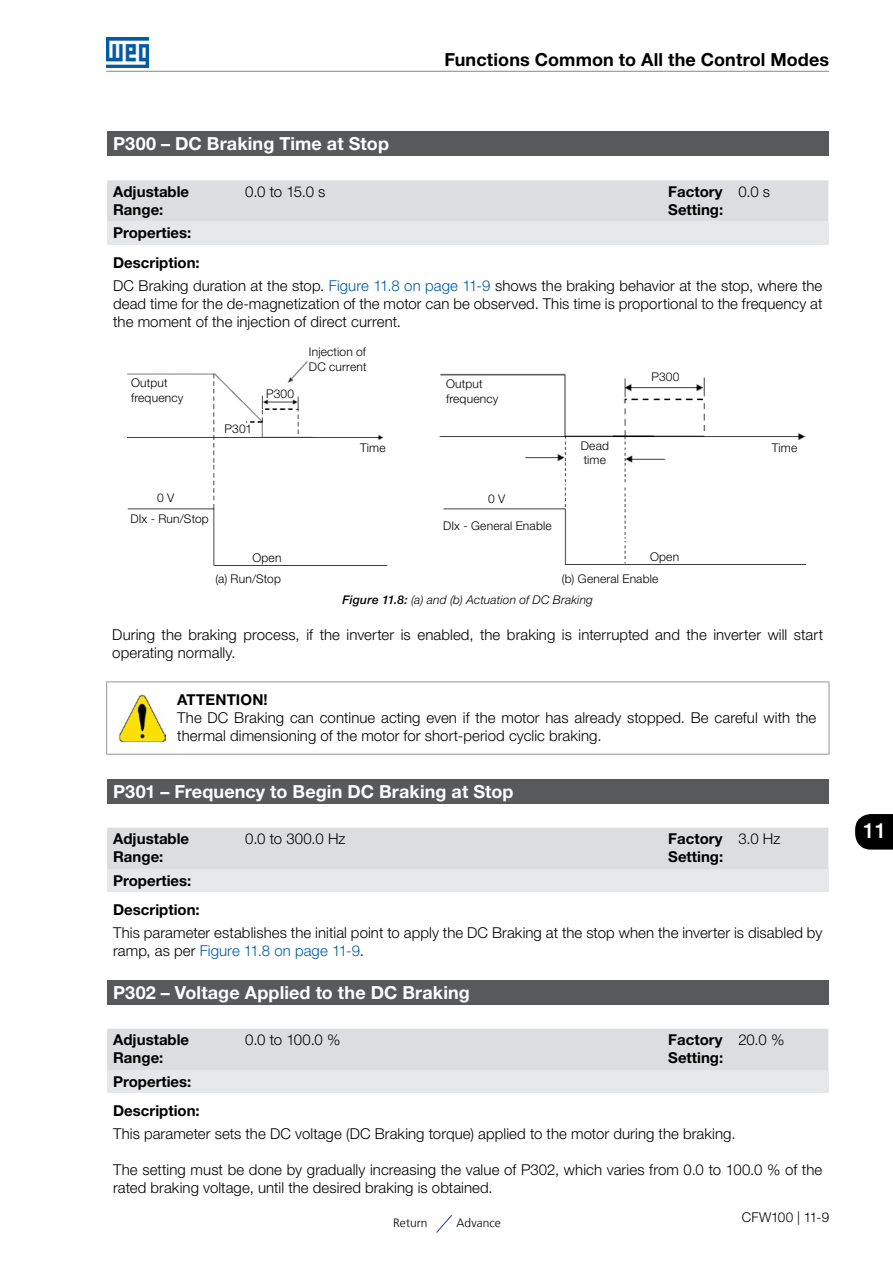
<style>
.page{position:relative;width:893px;height:1263px;background:#fff}
.page>*{position:absolute;margin:0;border:0;box-sizing:border-box;transform-origin:0 0}
.t1{font:500 21px "Helvetica Neue LT Pro";color:#fff}
._300_a_399{font:700 18px "Helvetica Neue LT Pro";letter-spacing:.005em;color:#fff}
.t2{font:700 18px "Helvetica Neue LT Pro";letter-spacing:.005em;color:#000}
.Descricao_Parametros{font:300 15px/18px "Helvetica Neue LT Pro";letter-spacing:.005em;color:#000}
.Faixa_de_Valores___P{font:700 15px "Helvetica Neue LT Pro";color:#000}
.Obs_Texto{font:300 15px/18px "Helvetica Neue LT Pro";letter-spacing:.005em;color:#000}
.Descricao_Parametros-2{font:300 15px "Helvetica Neue LT Pro";letter-spacing:.005em;color:#005da4}
.Obs{font:700 15px "Helvetica Neue LT Pro";letter-spacing:.01em;color:#000}
.t3{font:300 13.5px "Helvetica Neue LT Pro";letter-spacing:-.005em;color:#000}
.t4{font:300 12px/14.4px "Helvetica Neue LT Pro";letter-spacing:.015em;color:#000}
.t5{font:italic 300 12px "Helvetica Neue LT Pro";letter-spacing:.015em;color:#000}
.t6{font:300 12px "Frutiger LT";letter-spacing:.005em;color:#000}
.s1{color:#005da4}
.s2{font-weight:500}
.s3{color:#000}
</style>
<div class="page">
<hr style="left:106px;top:71px;width:723px;height:1px;background:#939598">
<img style="left:106px;top:38px;width:43px;height:29px">
<svg style="left:855px;top:814px;width:38px;height:35px"></svg>
<div style="left:107px;top:132px;width:721px;height:24px;background:#58595b"></div>
<div style="left:107px;top:180px;width:721px;height:42px;background:#dcddde"></div>
<div style="left:107px;top:222px;width:132px;height:22px;background:#e6e7e8"></div>
<div style="left:239px;top:222px;width:589px;height:22px;background:#e6e7e8"></div>
<img style="left:128px;top:361px;width:677px;height:205px">
<hr style="left:106px;top:681px;width:71px;height:1px;background:#939598">
<hr style="left:106px;top:682px;width:1px;height:72px;background:#939598">
<hr style="left:177px;top:681px;width:652px;height:1px;background:#939598">
<hr style="left:829px;top:682px;width:1px;height:72px;background:#939598">
<hr style="left:106px;top:754px;width:71px;height:1px;background:#939598">
<hr style="left:177px;top:754px;width:652px;height:1px;background:#939598">
<img style="left:119px;top:695px;width:46px;height:46px">
<div style="left:107px;top:779px;width:721px;height:25px;background:#58595b"></div>
<div style="left:107px;top:828px;width:721px;height:41px;background:#dcddde"></div>
<div style="left:107px;top:869px;width:132px;height:23px;background:#e6e7e8"></div>
<div style="left:239px;top:869px;width:589px;height:23px;background:#e6e7e8"></div>
<div style="left:107px;top:980px;width:721px;height:25px;background:#58595b"></div>
<div style="left:107px;top:1029px;width:721px;height:41px;background:#dcddde"></div>
<div style="left:107px;top:1070px;width:132px;height:23px;background:#e6e7e8"></div>
<div style="left:239px;top:1070px;width:589px;height:23px;background:#e6e7e8"></div>
<svg style="left:436px;top:1215px;width:16px;height:18px"></svg>
<p class="t2" style="left:445px;top:48px;width:386px">Functions Common to All the Control Modes</p>
<p class="_300_a_399" style="left:113px;top:133px;width:277px">P300 – DC Braking Time at Stop</p>
<p class="Faixa_de_Valores___P" style="left:113px;top:182px;width:78px">Adjustable</p>
<p class="Faixa_de_Valores___P" style="left:113px;top:200px;width:52px">Range:</p>
<p class="Descricao_Parametros" style="left:245px;top:182px;width:82px">0.0 to 15.0 s</p>
<p class="Faixa_de_Valores___P" style="left:668px;top:182px;width:56px">Factory</p>
<p class="Faixa_de_Valores___P" style="left:668px;top:200px;width:57px">Setting:</p>
<p class="Descricao_Parametros" style="left:738px;top:182px;width:33px">0.0 s</p>
<p class="Faixa_de_Valores___P" style="left:113px;top:224px;width:80px">Properties:</p>
<p class="Faixa_de_Valores___P" style="left:113px;top:253px;width:88px">Description:</p>
<p class="Descricao_Parametros" style="left:113px;top:276px;width:711px">DC Braking duration at the stop. <span class="s1">Figure 11.8 on page 11-9</span> shows the braking behavior at the stop, where the dead time for the de-magnetization of the motor can be observed. This time is proportional to the frequency at</p>
<p class="Descricao_Parametros" style="left:113px;top:312px;width:289px">the moment of the injection of direct current.</p>
<p class="t4" style="left:309px;top:344px;width:59px">Injection of<br>DC current</p>
<p class="t4" style="left:446px;top:376px;width:54px">Output frequency</p>
<p class="t4" style="left:581px;top:438px;width:30px">Dead time</p>
<p class="t4" style="left:651px;top:370px;width:30px">P300</p>
<p class="t4" style="left:131px;top:376px;width:54px">Output frequency</p>
<p class="t4" style="left:266px;top:386px;width:30px">P300</p>
<p class="t4" style="left:224px;top:421px;width:29px">P301</p>
<p class="t4" style="left:360px;top:440px;width:27px">Time</p>
<p class="t4" style="left:772px;top:440px;width:27px">Time</p>
<p class="t4" style="left:157px;top:490px;width:19px">0 V</p>
<p class="t4" style="left:488px;top:491px;width:19px">0 V</p>
<p class="t4" style="left:130px;top:511px;width:80px">DIx - Run/Stop</p>
<p class="t4" style="left:443px;top:518px;width:110px">DIx - General Enable</p>
<p class="t4" style="left:252px;top:551px;width:31px">Open</p>
<p class="t4" style="left:650px;top:549px;width:31px">Open</p>
<p class="t4" style="left:215px;top:571px;width:67px">(a) Run/Stop</p>
<p class="t4" style="left:562px;top:571px;width:98px">(b) General Enable</p>
<p class="t5" style="left:343px;top:592px;width:252px"><span class="s2">Figure 11.8:</span> (a) and (b) Actuation of DC Braking</p>
<p class="Descricao_Parametros" style="left:112px;top:625px;width:712px">During the braking process, if the inverter is enabled, the braking is interrupted and the inverter will start operating normally.</p>
<p class="Obs" style="left:177px;top:690px;width:92px">ATTENTION!</p>
<p class="Obs_Texto" style="left:177px;top:709px;width:640px">The DC Braking can continue acting even if the motor has already stopped. Be careful with the thermal dimensioning of the motor for short-period cyclic braking.</p>
<p class="_300_a_399" style="left:113px;top:780px;width:402px">P301 – Frequency to Begin DC Braking at Stop</p>
<p class="Faixa_de_Valores___P" style="left:113px;top:829px;width:78px">Adjustable</p>
<p class="Faixa_de_Valores___P" style="left:113px;top:847px;width:52px">Range:</p>
<p class="Descricao_Parametros" style="left:245px;top:830px;width:102px">0.0 to 300.0 Hz</p>
<p class="Faixa_de_Valores___P" style="left:668px;top:829px;width:56px">Factory</p>
<p class="Faixa_de_Valores___P" style="left:668px;top:847px;width:57px">Setting:</p>
<p class="Descricao_Parametros" style="left:738px;top:830px;width:44px">3.0 Hz</p>
<p class="Faixa_de_Valores___P" style="left:113px;top:871px;width:80px">Properties:</p>
<p class="Faixa_de_Valores___P" style="left:113px;top:900px;width:88px">Description:</p>
<p class="Descricao_Parametros" style="left:113px;top:923px;width:711px">This parameter establishes the initial point to apply the DC Braking at the stop when the inverter is disabled by</p>
<p class="Descricao_Parametros-2" style="left:113px;top:941px;width:252px"><span class="s3">ramp, as per</span> Figure 11.8 on page 11-9<span class="s3">.</span></p>
<p class="_300_a_399" style="left:113px;top:981px;width:358px">P302 – Voltage Applied to the DC Braking</p>
<p class="Faixa_de_Valores___P" style="left:113px;top:1031px;width:78px">Adjustable</p>
<p class="Faixa_de_Valores___P" style="left:113px;top:1049px;width:52px">Range:</p>
<p class="Descricao_Parametros" style="left:245px;top:1031px;width:97px">0.0 to 100.0 %</p>
<p class="Faixa_de_Valores___P" style="left:668px;top:1031px;width:56px">Factory</p>
<p class="Faixa_de_Valores___P" style="left:668px;top:1049px;width:57px">Setting:</p>
<p class="Descricao_Parametros" style="left:738px;top:1031px;width:48px">20.0 %</p>
<p class="Faixa_de_Valores___P" style="left:113px;top:1072px;width:80px">Properties:</p>
<p class="Faixa_de_Valores___P" style="left:113px;top:1101px;width:88px">Description:</p>
<p class="Descricao_Parametros" style="left:113px;top:1124px;width:624px">This parameter sets the DC voltage (DC Braking torque) applied to the motor during the braking.</p>
<p class="Descricao_Parametros" style="left:113px;top:1160px;width:711px">The setting must be done by gradually increasing the value of P302, which varies from 0.0 to 100.0 % of the rated braking voltage, until the desired braking is obtained.</p>
<p class="t6" style="left:393px;top:1216px;width:36px">Return</p>
<p class="t6" style="left:456px;top:1216px;width:46px">Advance</p>
<p class="t3" style="left:742px;top:1208px;width:89px">CFW100 | 11-9</p>
<h1 class="t1" style="left:863px;top:818px;width:25px">11</h1>
</div>
